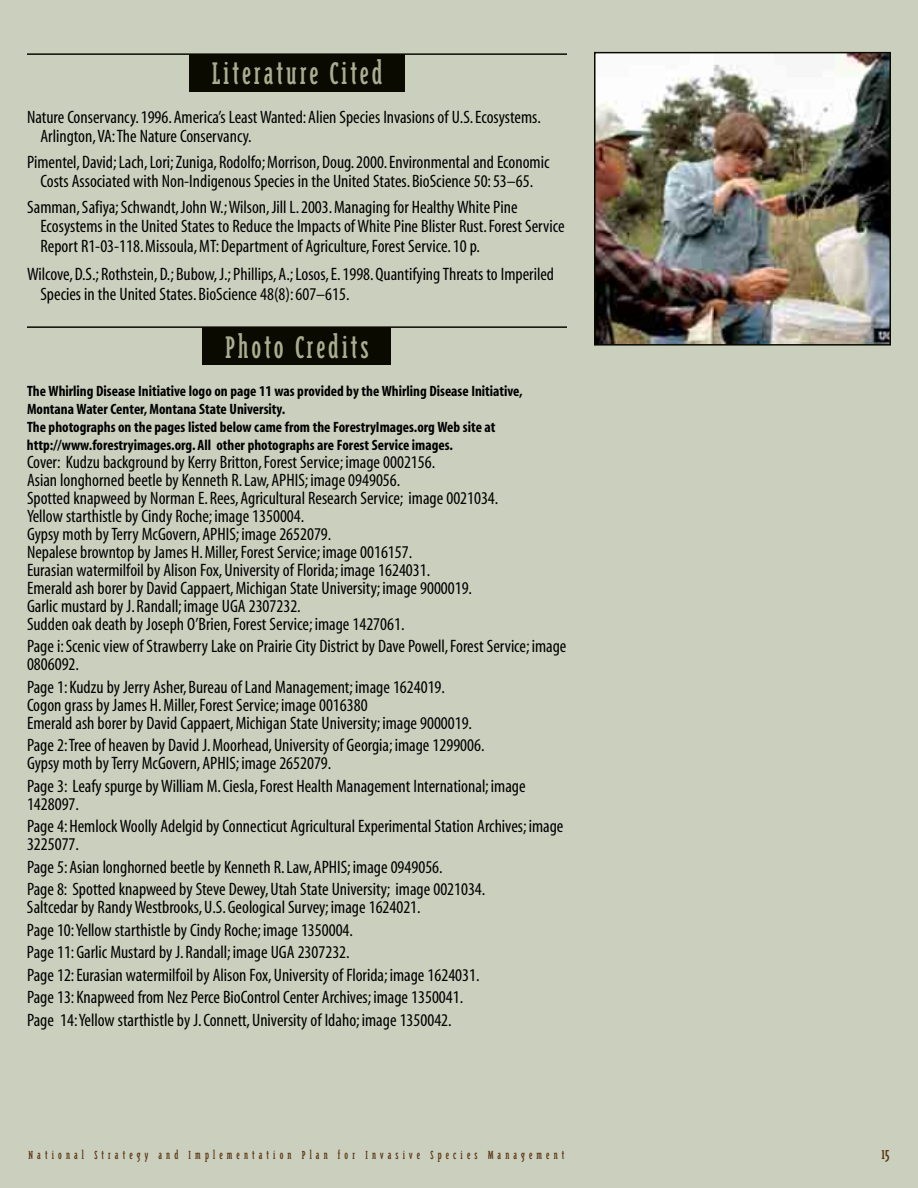
<style>
.page{position:relative;width:918px;height:1188px;background:#cbcfbd}
.page>*{position:absolute;margin:0;border:0;box-sizing:border-box;transform-origin:0 0}
.t1{font:36px "Triplex Cond Serif";letter-spacing:.085em;color:#a9ae90}
.t2{font:19.5px "Triplex Cond Serif";color:#573512}
.t3{font:18px/18px "Myriad MM 400 300";color:#000}
.t4{font:15px/18px "Myriad MM 700 300";color:#000}
.t5{font:13.5px "Triplex Cond Serif";letter-spacing:.31em;color:#573512}
</style>
<div class="page">
<div style="left:189px;top:54px;width:216px;height:38px;background:#0a0a01"></div>
<hr style="left:27px;top:53px;width:540px;height:2px;background:#0a0a01">
<div style="left:202px;top:327px;width:190px;height:38px;background:#0a0a01"></div>
<hr style="left:27px;top:326px;width:540px;height:2px;background:#0a0a01">
<img style="left:597px;top:55px;width:291px;height:288px">
<div style="left:594px;top:52px;width:297px;height:294px;border:2px solid #0a0a01"></div>
<h2 class="t1" style="left:212px;top:58px;width:172px">Literature Cited</h2>
<p class="t3" style="left:40px;top:109px;width:502px;line-height:19.5px;text-indent:-14px">Nature Conservancy. 1996. America’s Least Wanted: Alien Species Invasions of U.S. Ecosystems.<br>Arlington,VA:The Nature Conservancy.</p>
<p class="t3" style="left:27px;top:154px;width:524px;line-height:19.5px;text-align:center">Pimentel, David; Lach, Lori; Zuniga, Rodolfo; Morrison, Doug. 2000. Environmental and Economic<br>Costs Associated with Non-Indigenous Species in the United States. BioScience 50: 53–65.</p>
<p class="t3" style="left:40px;top:199px;width:526px;line-height:19.5px;text-indent:-14px">Samman, Safiya; Schwandt, John W.; Wilson, Jill L. 2003. Managing for Healthy White Pine<br>Ecosystems in the United States to Reduce the Impacts of White Pine Blister Rust. Forest Service<br>Report R1-03-118. Missoula, MT: Department of Agriculture, Forest Service. 10 p.</p>
<p class="t3" style="left:40px;top:266px;width:515px;line-height:19.5px;text-indent:-14px">Wilcove, D.S.; Rothstein, D.; Bubow, J.; Phillips, A.; Losos, E. 1998. Quantifying Threats to Imperiled<br>Species in the United States. BioScience 48(8): 607–615.</p>
<h2 class="t1" style="left:225px;top:333px;width:145px">Photo Credits</h2>
<p class="t4" style="left:27px;top:383px;width:497px">The Whirling Disease Initiative logo on page 11 was provided by the Whirling Disease Initiative, Montana Water Center, Montana State University.<br>The photographs on the pages listed below came from the ForestryImages.org Web site at http://www.forestryimages.org. All other photographs are Forest Service images.</p>
<p class="t3" style="left:27px;top:455px;width:473px">Cover: Kudzu background by Kerry Britton, Forest Service; image 0002156.<br>Asian longhorned beetle by Kenneth R. Law, APHIS; image 0949056.<br>Spotted knapweed by Norman E. Rees, Agricultural Research Service; image 0021034.<br>Yellow starthistle by Cindy Roche; image 1350004.<br>Gypsy moth by Terry McGovern, APHIS; image 2652079.<br>Nepalese browntop by James H. Miller, Forest Service; image 0016157.<br>Eurasian watermilfoil by Alison Fox, University of Florida; image 1624031.<br>Emerald ash borer by David Cappaert, Michigan State University; image 9000019.<br>Garlic mustard by J. Randall; image UGA 2307232.<br>Sudden oak death by Joseph O’Brien, Forest Service; image 1427061.</p>
<p class="t3" style="left:27px;top:639px;width:541px">Page i: Scenic view of Strawberry Lake on Prairie City District by Dave Powell, Forest Service; image</p>
<p class="t3" style="left:27px;top:655px;width:420px;line-height:22.5px">0806092.<br>Page 1: Kudzu by Jerry Asher, Bureau of Land Management; image 1624019.</p>
<p class="t3" style="left:27px;top:698px;width:447px">Cogon grass by James H. Miller, Forest Service; image 0016380<br>Emerald ash borer by David Cappaert, Michigan State University; image 9000019.</p>
<p class="t3" style="left:27px;top:738px;width:459px">Page 2:Tree of heaven by David J.Moorhead, University of Georgia; image 1299006.</p>
<p class="t3" style="left:27px;top:754px;width:500px;line-height:22.5px">Gypsy moth by Terry McGovern, APHIS; image 2652079.<br>Page 3: Leafy spurge by William M. Ciesla, Forest Health Management International; image</p>
<p class="t3" style="left:27px;top:797px;width:54px">1428097.</p>
<p class="t3" style="left:27px;top:819px;width:538px">Page 4: Hemlock Woolly Adelgid by Connecticut Agricultural Experimental Station Archives; image<br>3225077.</p>
<p class="t3" style="left:27px;top:857px;width:460px;line-height:22.5px">Page 5: Asian longhorned beetle by Kenneth R. Law, APHIS; image 0949056.<br>Page 8: Spotted knapweed by Steve Dewey, Utah State University; image 0021034.</p>
<p class="t3" style="left:27px;top:900px;width:395px">Saltcedar by Randy Westbrooks, U.S. Geological Survey; image 1624021.</p>
<p class="t3" style="left:27px;top:920px;width:454px;line-height:22.5px">Page 10:Yellow starthistle by Cindy Roche; image 1350004.<br>Page 11: Garlic Mustard by J. Randall; image UGA 2307232.<br>Page 12: Eurasian watermilfoil by Alison Fox, University of Florida; image 1624031.<br>Page 13: Knapweed from Nez Perce BioControl Center Archives; image 1350041.<br>Page 14:Yellow starthistle by J.Connett, University of Idaho; image 1350042.</p>
<p class="t5" style="left:28px;top:1150px;width:537px">National Strategy and Implementation Plan for Invasive Species Management</p>
<p class="t2" style="left:882px;top:1145px;width:9px">15</p>
</div>
